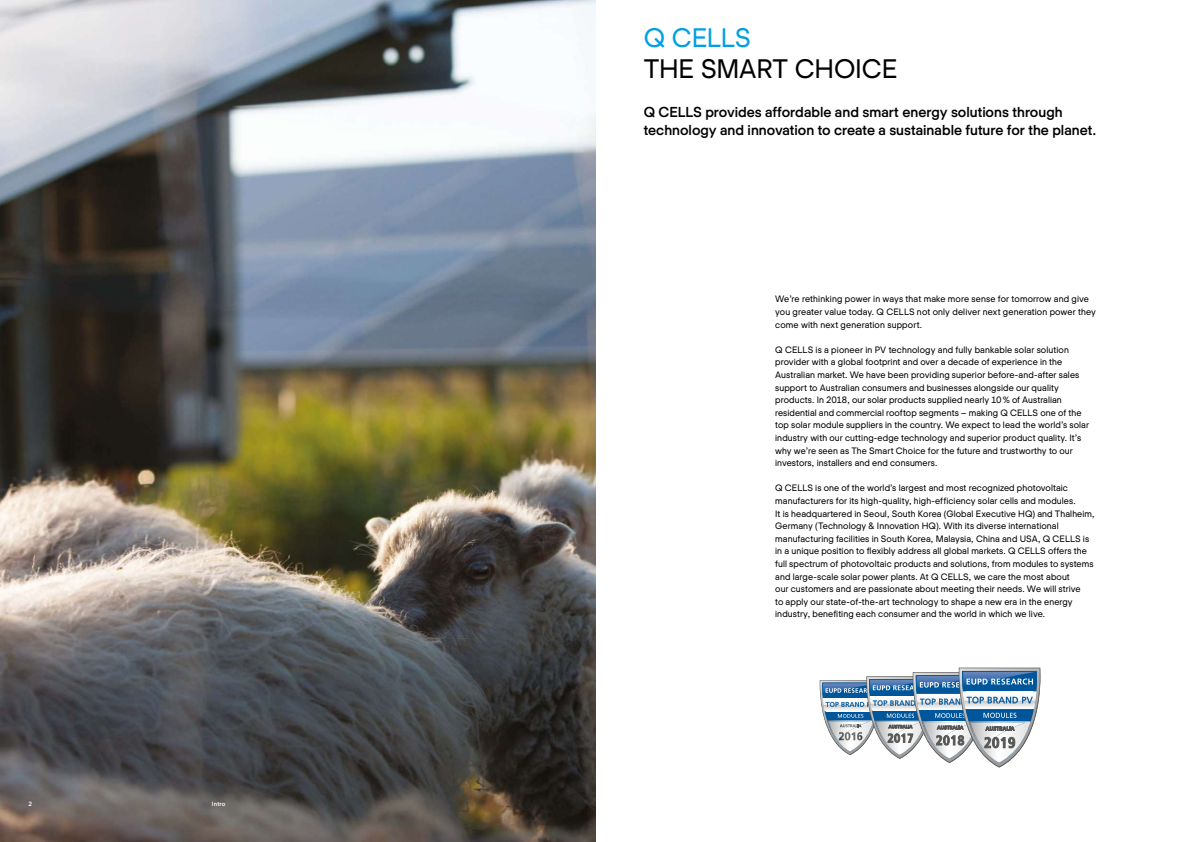
<style>
.page{position:relative;width:1191px;height:842px;background:#fff}
.page>*{position:absolute;margin:0;border:0;box-sizing:border-box;transform-origin:0 0}
.t1{font:26px "Actual R";letter-spacing:-.01em;color:#000}
.t2{font:26px "Actual R";letter-spacing:-.015em;color:#009fe3}
.t3{font:14px/18.2px "Actual M";color:#000}
.t4{font:9px/12.6px "Actual R";letter-spacing:.01em;color:#000}
.t5{font:6px "Actual M";letter-spacing:.025em;color:#fff}
</style>
<div class="page">
<img style="left:0;top:0;width:595px;height:842px">
<svg style="left:819px;top:668px;width:221px;height:100px"></svg>
<p class="t5" style="left:28px;top:801px;width:5px">2</p>
<p class="t5" style="left:212px;top:801px;width:15px">Intro</p>
<h1 class="t2" style="left:643px;top:23px;width:109px">Q CELLS</h1>
<h1 class="t1" style="left:643px;top:54px;width:255px">THE SMART CHOICE</h1>
<h2 class="t3" style="left:643px;top:102px;width:454px">Q CELLS provides affordable and smart energy solutions through technology and innovation to create a sustainable future for the planet.</h2>
<p class="t4" style="left:775px;top:293px;width:322px">We’re rethinking power in ways that make more sense for tomorrow and give you greater value today. Q CELLS not only deliver next generation power they come with next generation support.</p>
<p class="t4" style="left:775px;top:343px;width:315px">Q CELLS is a pioneer in PV technology and fully bankable solar solution provider with a global footprint and over a decade of experience in the Australian market. We have been providing superior before-and-after sales support to Australian consumers and businesses alongside our quality products. In 2018, our solar products supplied nearly 10% of Australian residential and commercial rooftop segments – making Q CELLS one of the top solar module suppliers in the country. We expect to lead the world’s solar industry with our cutting-edge technology and superior product quality. It’s why we’re seen as The Smart Choice for the future and trustworthy to our investors, installers and end consumers.</p>
<p class="t4" style="left:775px;top:482px;width:321px">Q CELLS is one of the world’s largest and most recognized photovoltaic manufacturers for its high-quality, high-efficiency solar cells and modules.<br>It is headquartered in Seoul, South Korea (Global Executive HQ) and Thalheim, Germany (Technology &amp; Innovation HQ). With its diverse international manufacturing facilities in South Korea, Malaysia, China and USA, Q CELLS is in a unique position to flexibly address all global markets. Q CELLS offers the full spectrum of photovoltaic products and solutions, from modules to systems and large-scale solar power plants. At Q CELLS, we care the most about<br>our customers and are passionate about meeting their needs. We will strive<br>to apply our state-of-the-art technology to shape a new era in the energy industry, benefiting each consumer and the world in which we live.</p>
</div>
